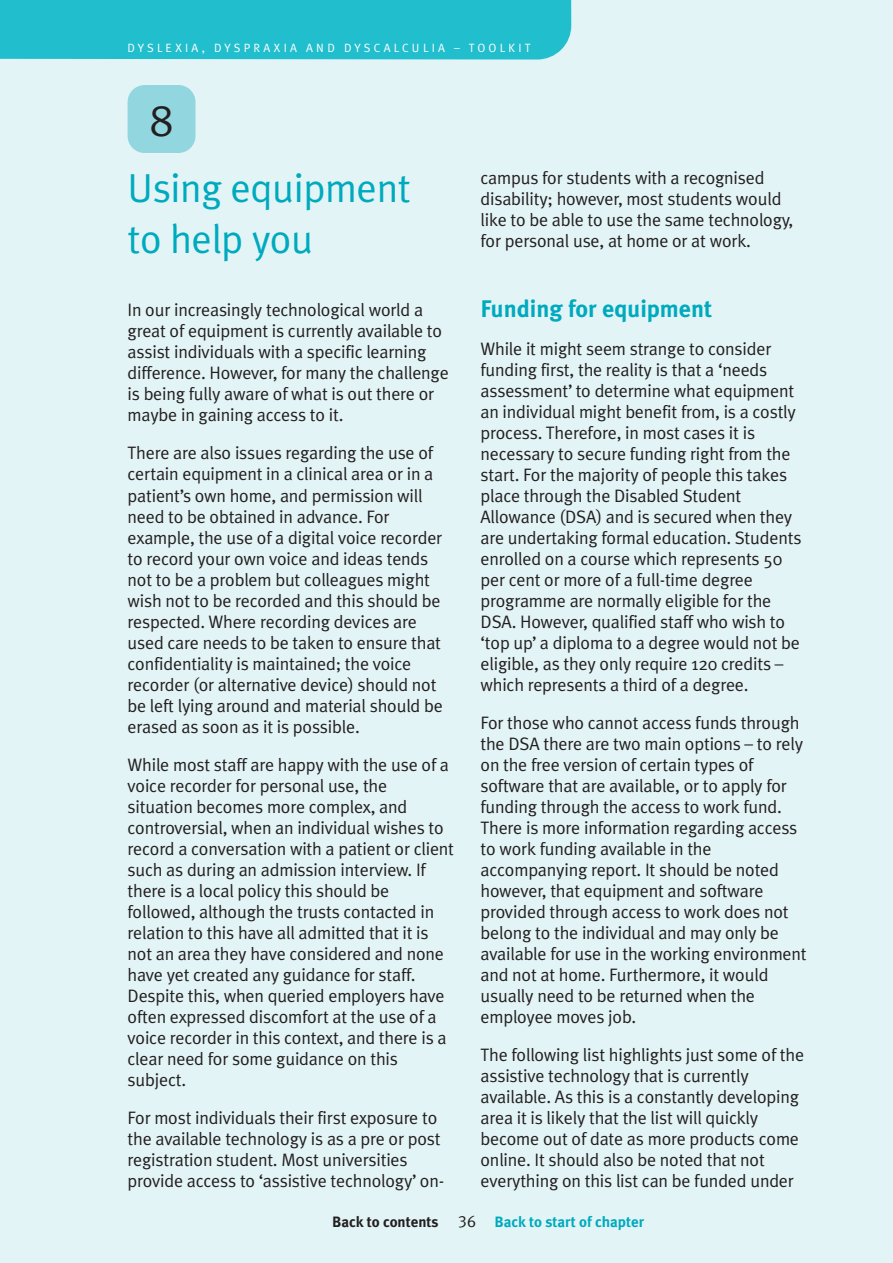
<style>
.page{position:relative;width:893px;height:1263px;background:#e3f4f6}
.page>*{position:absolute;margin:0;border:0;box-sizing:border-box;transform-origin:0 0}
.t1{font:45px "Meta Plus Normal";color:#231f20}
.t2{font:40.5px/51px "Meta Plus Normal";letter-spacing:-.01em;color:#00aabe}
.t3{font:700 24px "Meta Plus";color:#00aabe}
.t4{font:18px/21px "Meta Plus Normal";letter-spacing:-.01em;color:#231f20}
.t5{font:16.5px "Meta Plus Normal Caps";color:#231f20}
.t6{font:700 15px "Meta Plus";color:#00aabe}
.t7{font:700 15px "Meta Plus";color:#231f20}
.t8{font:12px "Meta Plus Normal";letter-spacing:.265em;color:#fff}
</style>
<div class="page">
<div style="left:0;top:0;width:571px;height:60px;background:#21becd"></div>
<div style="left:128px;top:85px;width:67px;height:68px;background:#92d6e0;border-radius:17px"></div>
<p class="t8" style="left:128px;top:41px;width:405px">DYSLEXIA, DYSPRAXIA AND DYSCALCULIA – TOOLKIT</p>
<h1 class="t1" style="left:149px;top:94px;width:26px">8</h1>
<h2 class="t2" style="left:128px;top:162px;width:285px">Using equipment to help you</h2>
<p class="t4" style="left:128px;top:300px;width:323px">In our increasingly technological world a great of equipment is currently available to assist individuals with a specific learning difference. However, for many the challenge is being fully aware of what is out there or maybe in gaining access to it.</p>
<p class="t4" style="left:128px;top:443px;width:317px">There are also issues regarding the use of certain equipment in a clinical area or in a patient’s own home, and permission will need to be obtained in advance. For example, the use of a digital voice recorder to record your own voice and ideas tends not to be a problem but colleagues might wish not to be recorded and this should be respected. Where recording devices are used care needs to be taken to ensure that confidentiality is maintained; the voice recorder (or alternative device) should not be left lying around and material should be erased as soon as it is possible.</p>
<p class="t4" style="left:128px;top:754px;width:328px">While most staff are happy with the use of a voice recorder for personal use, the situation becomes more complex, and controversial, when an individual wishes to record a conversation with a patient or client such as during an admission interview. If there is a local policy this should be followed, although the trusts contacted in relation to this have all admitted that it is not an area they have considered and none have yet created any guidance for staff.<br>Despite this, when queried employers have often expressed discomfort at the use of a voice recorder in this context, and there is a clear need for some guidance on this subject.</p>
<p class="t4" style="left:128px;top:1107px;width:318px">For most individuals their first exposure to the available technology is as a pre or post registration student. Most universities provide access to ‘assistive technology’ on-</p>
<p class="t4" style="left:480px;top:168px;width:314px">campus for students with a recognised disability; however, most students would like to be able to use the same technology, for personal use, at home or at work.</p>
<h3 class="t3" style="left:480px;top:294px;width:233px">Funding for equipment</h3>
<p class="t4" style="left:480px;top:338px;width:323px">While it might seem strange to consider funding first, the reality is that a ‘needs assessment’ to determine what equipment an individual might benefit from, is a costly process. Therefore, in most cases it is necessary to secure funding right from the start. For the majority of people this takes place through the Disabled Student Allowance (DSA) and is secured when they are undertaking formal education. Students enrolled on a course which represents 50 per cent or more of a full-time degree programme are normally eligible for the DSA. However, qualified staff who wish to ‘top up’ a diploma to a degree would not be eligible, as they only require 120 credits – which represents a third of a degree.</p>
<p class="t4" style="left:480px;top:712px;width:328px">For those who cannot access funds through the DSA there are two main options – to rely on the free version of certain types of software that are available, or to apply for funding through the access to work fund.<br>There is more information regarding access to work funding available in the accompanying report. It should be noted however, that equipment and software provided through access to work does not belong to the individual and may only be available for use in the working environment and not at home. Furthermore, it would usually need to be returned when the employee moves job.</p>
<p class="t4" style="left:480px;top:1044px;width:325px">The following list highlights just some of the assistive technology that is currently available. As this is a constantly developing area it is likely that the list will quickly become out of date as more products come online. It should also be noted that not everything on this list can be funded under</p>
<p class="t7" style="left:332px;top:1213px;width:108px">Back to contents</p>
<p class="t6" style="left:495px;top:1213px;width:151px">Back to start of chapter</p>
<p class="t5" style="left:458px;top:1212px;width:19px">36</p>
</div>
